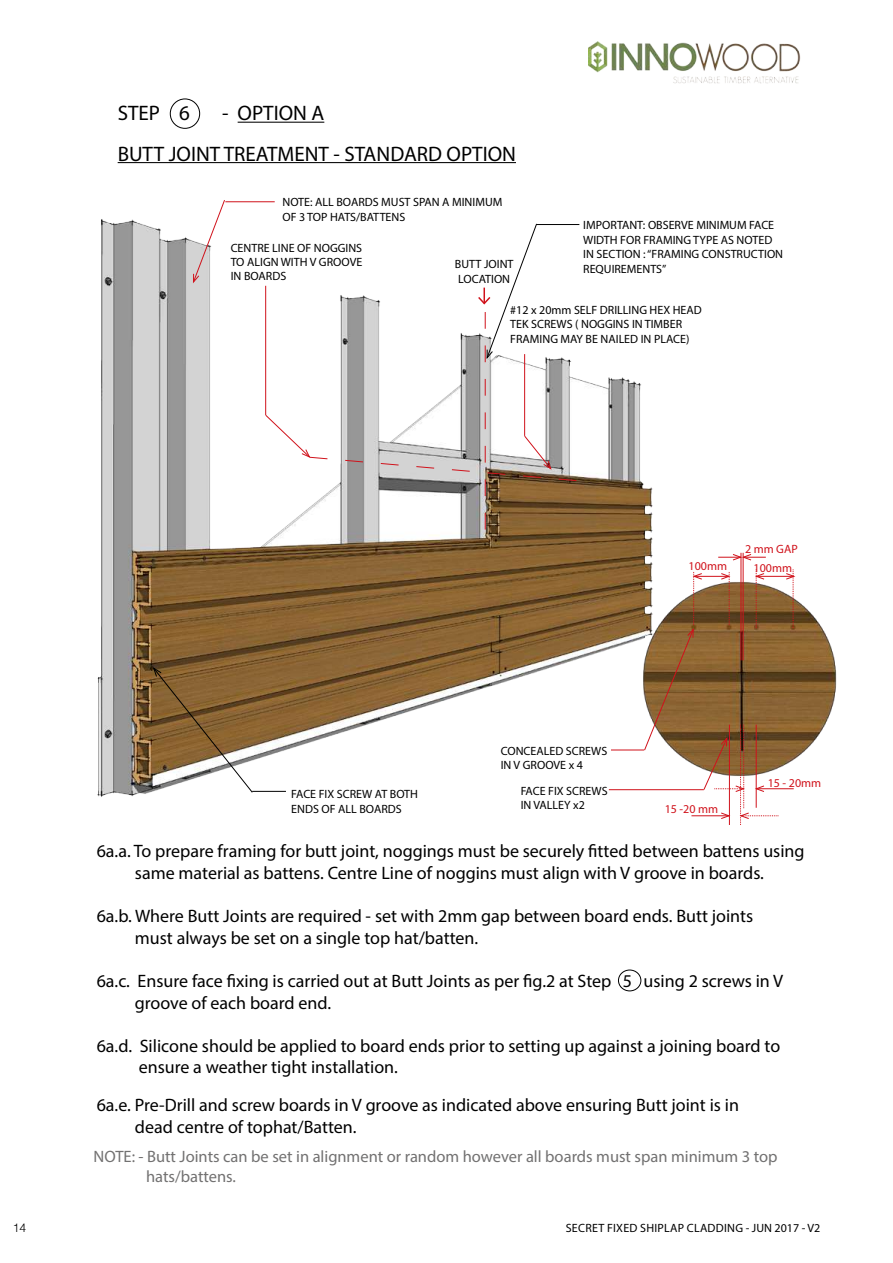
<style>
.page{position:relative;width:893px;height:1263px;background:#fff}
.page>*{position:absolute;margin:0;border:0;box-sizing:border-box;transform-origin:0 0}
.t1{font:21px "Myriad Pro";color:#000}
.t2{font:18px/21.6px "Myriad Pro";color:#000}
.t3{font:16.5px/19.8px "Myriad Pro";color:#727171}
.t4{font:12px/14.4px "Myriad Pro";color:#000}
.t5{font:12px "Myriad Pro";letter-spacing:.02em;color:#000}
.t6{font:12px "Myriad Pro";color:#d0121b}
.t7{font:300 12px "Helvetica";color:#000}
</style>
<div class="page">
<div style="left:170px;top:99px;width:30px;height:30px;border:1px solid #000;border-radius:50%"></div>
<img style="left:589px;top:42px;width:212px;height:42px">
<hr style="left:118px;top:162px;width:398px;height:1px;background:#000">
<hr style="left:238px;top:122px;width:86px;height:1px;background:#000">
<div style="left:618px;top:970px;width:23px;height:21px;border:1px solid #000;border-radius:50%"></div>
<img style="left:97px;top:219px;width:556px;height:578px">
<svg style="left:193px;top:200px;width:32px;height:83px"></svg>
<hr style="left:225px;top:201px;width:50px;height:1px;background:#d0121b">
<hr style="left:536px;top:224px;width:43px;height:1px;background:#000">
<svg style="left:153px;top:667px;width:100px;height:126px"></svg>
<hr style="left:252px;top:791px;width:34px;height:1px;background:#000">
<svg style="left:265px;top:224px;width:312px;height:305px"></svg>
<hr style="left:524px;top:354px;width:1px;height:82px;background:#d0121b">
<img style="left:634px;top:572px;width:203px;height:213px">
<hr style="left:741px;top:553px;width:1px;height:107px;background:#d0121b">
<hr style="left:743px;top:553px;width:1px;height:107px;background:#d0121b">
<svg style="left:718px;top:554px;width:48px;height:6px"></svg>
<hr style="left:756px;top:788px;width:38px;height:1px;background:#d0121b">
<hr style="left:756px;top:576px;width:38px;height:1px;background:#d0121b">
<svg style="left:786px;top:569px;width:9px;height:59px"></svg>
<hr style="left:611px;top:750px;width:33px;height:1px;background:#d0121b">
<svg style="left:644px;top:569px;width:134px;height:256px"></svg>
<hr style="left:609px;top:789px;width:95px;height:1px;background:#d0121b">
<p class="t1" style="left:118px;top:100px;width:44px">STEP</p>
<p class="t1" style="left:222px;top:100px;width:104px">- OPTION A</p>
<p class="t1" style="left:179px;top:100px;width:12px">6</p>
<p class="t1" style="left:118px;top:140px;width:400px">BUTT JOINT TREATMENT - STANDARD OPTION</p>
<p class="t4" style="left:282px;top:195px;width:221px">NOTE: ALL BOARDS MUST SPAN A MINIMUM<br>OF 3 TOP HATS/BATTENS</p>
<p class="t4" style="left:231px;top:240px;width:133px;text-align:justify">CENTRE LINE OF NOGGINS TO ALIGN WITH V GROOVE IN BOARDS</p>
<p class="t4" style="left:455px;top:257px;width:60px">BUTT JOINT<br>LOCATION</p>
<p class="t4" style="left:583px;top:218px;width:201px">IMPORTANT: OBSERVE MINIMUM FACE<br>WIDTH FOR FRAMING TYPE AS NOTED<br>IN SECTION : “FRAMING CONSTRUCTION<br>REQUIREMENTS”</p>
<p class="t4" style="left:510px;top:302px;width:193px">#12 x 20mm SELF DRILLING HEX HEAD<br>TEK SCREWS ( NOGGINS IN TIMBER<br>FRAMING MAY BE NAILED IN PLACE)</p>
<p class="t6" style="left:745px;top:542px;width:54px">2 mm GAP</p>
<p class="t6" style="left:689px;top:559px;width:40px">100mm</p>
<p class="t6" style="left:754px;top:560px;width:40px">100mm</p>
<p class="t7" style="left:13px;top:1217px;width:15px">14</p>
<p class="t4" style="left:291px;top:787px;width:128px">FACE FIX SCREW AT BOTH<br>ENDS OF ALL BOARDS</p>
<p class="t4" style="left:501px;top:743px;width:108px">CONCEALED SCREWS<br>IN V GROOVE x 4</p>
<p class="t4" style="left:521px;top:783px;width:88px">FACE FIX SCREWS<br>IN VALLEY x2</p>
<p class="t6" style="left:665px;top:802px;width:55px">15 -20 mm</p>
<p class="t6" style="left:768px;top:775px;width:55px">15 - 20mm</p>
<p class="t2" style="left:97px;top:840px;width:709px;text-align:center">6a.a. To prepare framing for butt joint, noggings must be securely fitted between battens using same material as battens. Centre Line of noggins must align with V groove in boards.</p>
<p class="t2" style="left:135px;top:905px;width:620px;text-indent:-38px">6a.b. Where Butt Joints are required - set with 2mm gap between board ends. Butt joints must always be set on a single top hat/batten.</p>
<p class="t2" style="left:135px;top:970px;width:650px;text-indent:-38px">6a.c. Ensure face fixing is carried out at Butt Joints as per fig.2 at Step 5 using 2 screws in V groove of each board end.</p>
<p class="t2" style="left:139px;top:1035px;width:643px;text-indent:-42px">6a.d. Silicone should be applied to board ends prior to setting up against a joining board to ensure a weather tight installation.</p>
<p class="t2" style="left:135px;top:1094px;width:606px;text-indent:-38px">6a.e. Pre-Drill and screw boards in V groove as indicated above ensuring Butt joint is in dead centre of tophat/Batten.</p>
<p class="t3" style="left:146px;top:1147px;width:633px;text-indent:-52px">NOTE: - Butt Joints can be set in alignment or random however all boards must span minimum 3 top hats/battens.</p>
<p class="t5" style="left:566px;top:1220px;width:256px">SECRET FIXED SHIPLAP CLADDING - JUN 2017 - V2</p>
</div>
